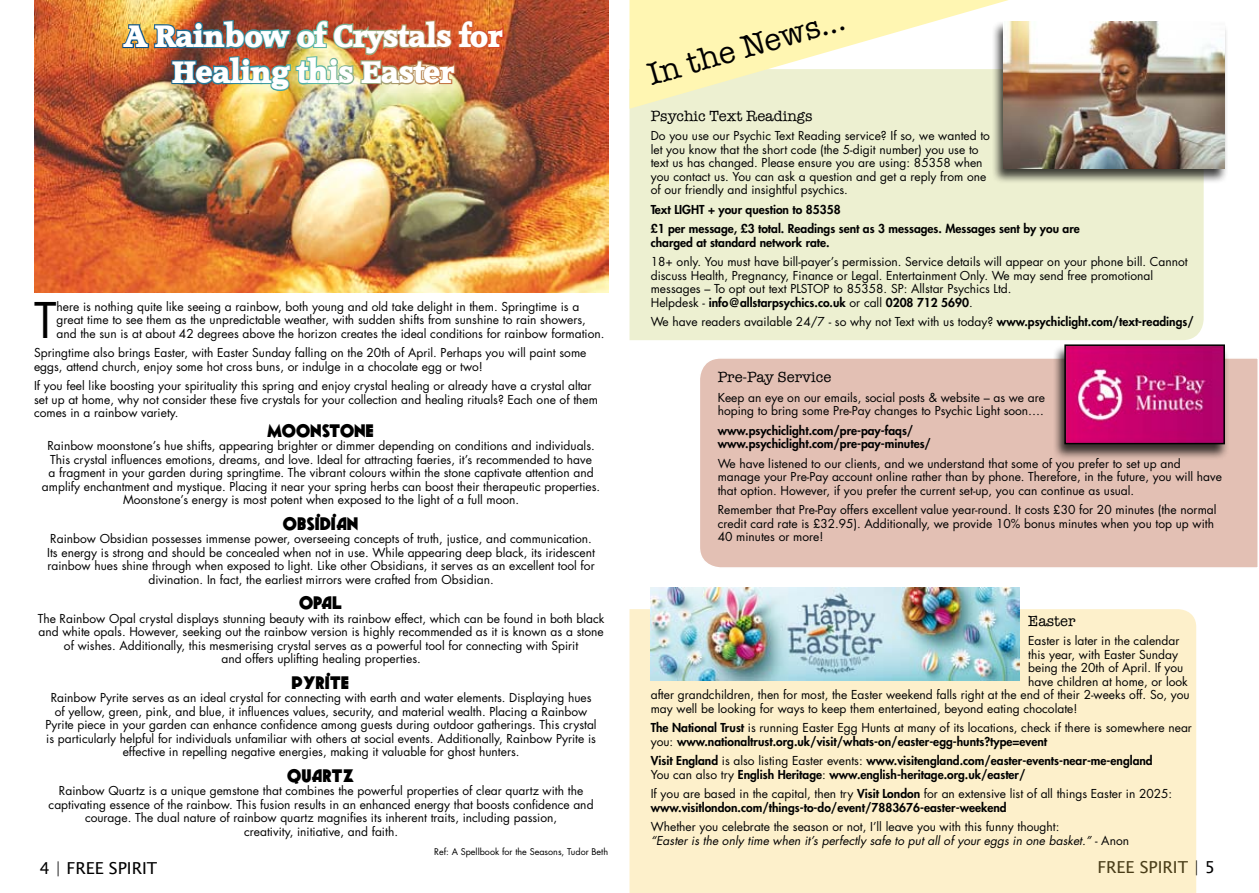
<style>
.page{position:relative;width:1259px;height:893px;background:#fff}
.page>*{position:absolute;margin:0;border:0;box-sizing:border-box;transform-origin:0 0}
.t1{font:47.85px "Futura Std";color:#000}
.t2{font:31.5px "American Typewriter";color:#000}
.t3{font:30px/36px "Accord Heavy SF Bold";letter-spacing:-.025em;color:#fff;text-align:center}
.t4{font:800 18px "Geomancy";color:#000}
.t5{font:16.5px "Lucida Sans Unicode";color:#000}
.t6{font:15px "American Typewriter";color:#000}
.t7{font:12px/13.5px "Futura Std";color:#000}
.t8{font:800 12px/13.5px "Futura Std";color:#000}
.t9{font:9px "Futura Std";color:#000}
.s1{font-weight:800}
.s2{font-weight:400}
.s3{font-style:italic}
</style>
<div class="page">
<img style="left:34px;top:0;width:574px;height:292px">
<img style="left:121px;top:0;width:384px;height:126px">
<div style="left:629px;top:109px;width:574px;height:231px;background:#edf0d1"></div>
<svg style="left:629px;top:0;width:379px;height:109px"></svg>
<div style="left:991px;top:20px;width:238px;height:165px;background:#000;opacity:.75"></div>
<img style="left:1003px;top:21px;width:222px;height:148px">
<div style="left:700px;top:358px;width:558px;height:210px;background:#e3c0b4"></div>
<div style="left:1052px;top:344px;width:177px;height:116px;background:#000;opacity:.75"></div>
<img style="left:1067px;top:347px;width:155px;height:94px">
<div style="left:1064px;top:344px;width:161px;height:100px;border:2px solid #000"></div>
<div style="left:629px;top:609px;width:567px;height:284px;background:#fdf0cb"></div>
<img style="left:651px;top:588px;width:368px;height:92px">
<h3 class="t3" style="left:124px;top:19px;width:380px">A Rainbow of Crystals for<br>Healing this Easter</h3>
<h1 class="t1" style="left:34px;top:290px;width:24px">T</h1>
<p class="t7" style="left:56px;top:300px;width:549px">here is nothing quite like seeing a rainbow, both young and old take delight in them. Springtime is a great time to see them as the unpredictable weather, with sudden shifts from sunshine to rain showers, and the sun is at about 42 degrees above the horizon creates the ideal conditions for rainbow formation.</p>
<p class="t7" style="left:34px;top:346px;width:554px">Springtime also brings Easter, with Easter Sunday falling on the 20th of April. Perhaps you will paint some eggs, attend church, enjoy some hot cross buns, or indulge in a chocolate egg or two!</p>
<p class="t7" style="left:34px;top:379px;width:565px">If you feel like boosting your spirituality this spring and enjoy crystal healing or already have a crystal altar set up at home, why not consider these five crystals for your collection and healing rituals? Each one of them comes in a rainbow variety.</p>
<h3 class="t4" style="left:267px;top:417px;width:109px">MOONSTONE</h3>
<p class="t7" style="left:42px;top:439px;width:560px;text-align:center">Rainbow moonstone’s hue shifts, appearing brighter or dimmer depending on conditions and individuals.<br>This crystal influences emotions, dreams, and love. Ideal for attracting faeries, it’s recommended to have<br>a fragment in your garden during springtime. The vibrant colours within the stone captivate attention and amplify enchantment and mystique. Placing it near your spring herbs can boost their therapeutic properties.<br>Moonstone’s energy is most potent when exposed to the light of a full moon.</p>
<h3 class="t4" style="left:283px;top:510px;width:77px">OBSIDIAN</h3>
<p class="t7" style="left:47px;top:532px;width:549px;text-align:center">Rainbow Obsidian possesses immense power, overseeing concepts of truth, justice, and communication.<br>Its energy is strong and should be concealed when not in use. While appearing deep black, its iridescent rainbow hues shine through when exposed to light. Like other Obsidians, it serves as an excellent tool for divination. In fact, the earliest mirrors were crafted from Obsidian.</p>
<h3 class="t4" style="left:299px;top:589px;width:45px">OPAL</h3>
<p class="t7" style="left:38px;top:612px;width:568px;text-align:center">The Rainbow Opal crystal displays stunning beauty with its rainbow effect, which can be found in both black and white opals. However, seeking out the rainbow version is highly recommended as it is known as a stone of wishes. Additionally, this mesmerising crystal serves as a powerful tool for connecting with Spirit<br>and offers uplifting healing properties.</p>
<h3 class="t4" style="left:292px;top:669px;width:59px">PYRITE</h3>
<p class="t7" style="left:46px;top:691px;width:552px;text-align:center">Rainbow Pyrite serves as an ideal crystal for connecting with earth and water elements. Displaying hues of yellow, green, pink, and blue, it influences values, security, and material wealth. Placing a Rainbow Pyrite piece in your garden can enhance confidence among guests during outdoor gatherings. This crystal is particularly helpful for individuals unfamiliar with others at social events. Additionally, Rainbow Pyrite is effective in repelling negative energies, making it valuable for ghost hunters.</p>
<h3 class="t4" style="left:288px;top:762px;width:69px">QUARTZ</h3>
<p class="t7" style="left:49px;top:784px;width:546px;text-align:center">Rainbow Quartz is a unique gemstone that combines the powerful properties of clear quartz with the captivating essence of the rainbow. This fusion results in an enhanced energy that boosts confidence and courage. The dual nature of rainbow quartz magnifies its inherent traits, including passion,<br>creativity, initiative, and faith.</p>
<p class="t9" style="left:434px;top:846px;width:176px">Ref: A Spellbook for the Seasons, Tudor Beth</p>
<h3 class="t5" style="left:40px;top:855px;width:119px">4 | FREE SPIRIT</h3>
<h2 class="t2" style="left:644px;top:58px;width:205px;rotate:-16deg">In the News...</h2>
<p class="t6" style="left:651px;top:107px;width:163px">Psychic Text Readings</p>
<p class="t7" style="left:651px;top:129px;width:341px">Do you use our Psychic Text Reading service? If so, we wanted to let you know that the short code (the 5-digit number) you use to text us has changed. Please ensure you are using: 85358 when you contact us. You can ask a question and get a reply from one of our friendly and insightful psychics.</p>
<p class="t8" style="left:651px;top:200px;width:430px;line-height:19.5px">Text LIGHT + your question to 85358<br>£1 per message, £3 total. Readings sent as 3 messages. Messages sent by you are</p>
<p class="t8" style="left:651px;top:236px;width:180px">charged at standard network rate.</p>
<p class="t7" style="left:651px;top:255px;width:538px">18+ only. You must have bill-payer’s permission. Service details will appear on your phone bill. Cannot discuss Health, Pregnancy, Finance or Legal. Entertainment Only. We may send free promotional messages – To opt out text PLSTOP to 85358. SP: Allstar Psychics Ltd.<br>Helpdesk - <span class="s1">info@allstarpsychics.co.uk</span> or call <span class="s1">0208 712 5690</span>.</p>
<p class="t7" style="left:651px;top:315px;width:544px">We have readers available 24/7 - so why not Text with us today? <span class="s1">www.psychiclight.com/text-readings/</span></p>
<p class="t6" style="left:718px;top:369px;width:115px">Pre-Pay Service</p>
<p class="t7" style="left:718px;top:391px;width:329px">Keep an eye on our emails, social posts &amp; website – as we are hoping to bring some Pre-Pay changes to Psychic Light soon….</p>
<p class="t8" style="left:718px;top:424px;width:215px">www.psychiclight.com/pre-pay-faqs/ www.psychiclight.com/pre-pay-minutes/</p>
<p class="t7" style="left:718px;top:457px;width:506px">We have listened to our clients, and we understand that some of you prefer to set up and manage your Pre-Pay account online rather than by phone. Therefore, in the future, you will have that option. However, if you prefer the current set-up, you can continue as usual.</p>
<p class="t7" style="left:718px;top:503px;width:500px">Remember that Pre-Pay offers excellent value year-round. It costs £30 for 20 minutes (the normal credit card rate is £32.95). Additionally, we provide 10% bonus minutes when you top up with<br>40 minutes or more!</p>
<p class="t6" style="left:1028px;top:612px;width:49px">Easter</p>
<p class="t7" style="left:1028px;top:634px;width:153px">Easter is later in the calendar</p>
<p class="t7" style="left:1028px;top:648px;width:151px">this year, with Easter Sunday</p>
<p class="t7" style="left:1028px;top:661px;width:157px">being the 20th of April. If you</p>
<p class="t7" style="left:1028px;top:675px;width:161px">have children at home, or look</p>
<p class="t7" style="left:651px;top:688px;width:540px">after grandchildren, then for most, the Easter weekend falls right at the end of their 2-weeks off. So, you</p>
<p class="t7" style="left:651px;top:702px;width:428px">may well be looking for ways to keep them entertained, beyond eating chocolate!</p>
<p class="t8" style="left:651px;top:721px;width:543px">The National Trust <span class="s2">is running Easter Egg Hunts at many of its locations, check if there is somewhere near you:</span> www.nationaltrust.org.uk/visit/whats-on/easter-egg-hunts?type=event</p>
<p class="t8" style="left:651px;top:754px;width:503px">Visit England <span class="s2">is also listing Easter events:</span> www.visitengland.com/easter-events-near-me-england<br><span class="s2">You can also try</span> English Heritage<span class="s2">:</span> www.english-heritage.org.uk/easter/</p>
<p class="t7" style="left:651px;top:787px;width:523px">If you are based in the capital, then try <span class="s1">Visit London</span> for an extensive list of all things Easter in 2025: <span class="s1">www.visitlondon.com/things-to-do/event/7883676-easter-weekend</span></p>
<p class="t7" style="left:651px;top:820px;width:480px">Whether you celebrate the season or not, I’ll leave you with this funny thought:<br><span class="s3">“Easter is the only time when it’s perfectly safe to put all of your eggs in one basket.”</span> - Anon</p>
<h3 class="t5" style="left:1097px;top:854px;width:119px">FREE SPIRIT | 5</h3>
</div>
